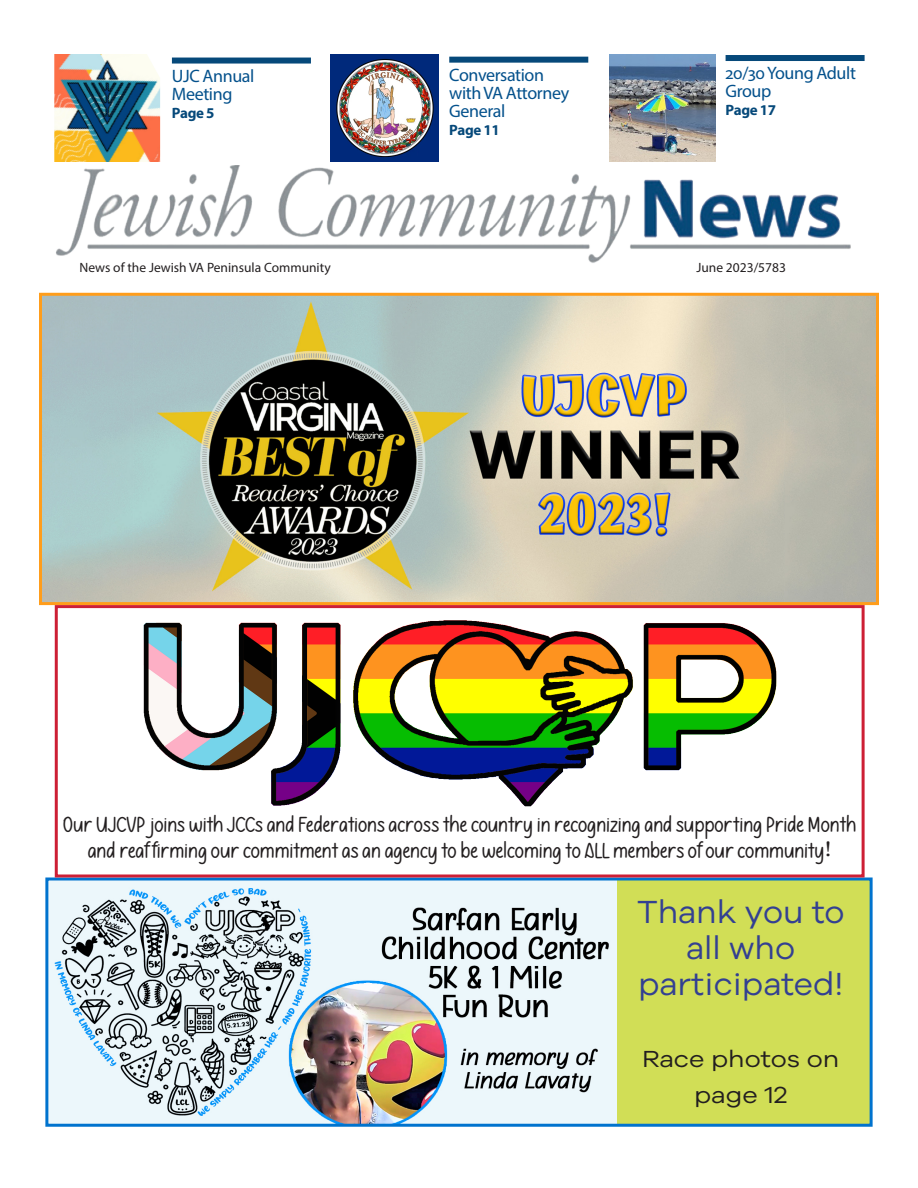
<style>
.page{position:relative;width:918px;height:1188px;background:#fff}
.page>*{position:absolute;margin:0;border:0;box-sizing:border-box;transform-origin:0 0}
.t1{font:33px "Galyon";color:#334092}
.t2{font:24px/36px "Galyon";color:#231f20;text-align:center;scale:1.1 1}
.t3{font:18px/25.2px "Joynoted Demo";color:#231f20;text-align:center;scale:1.05 1}
.TOC_head{font:18px/18px "Myriad Pro";letter-spacing:-.02em;color:#04518c}
.TOC_head-2{font:700 15px "Myriad Pro";letter-spacing:-.02em;color:#06497a}
.t4{font:13.5px "Myriad Pro";color:#231f20}
.s1{font-family:"Georgia";font-size:21px}
</style>
<div class="page">
<div style="left:172px;top:58px;width:139px;height:6px;background:#06497a"></div>
<img style="left:56px;top:165px;width:795px;height:98px">
<div style="left:726px;top:55px;width:139px;height:6px;background:#06497a"></div>
<div style="left:449px;top:57px;width:139px;height:6px;background:#06497a"></div>
<img style="left:331px;top:54px;width:108px;height:108px">
<img style="left:54px;top:54px;width:106px;height:108px">
<img style="left:609px;top:54px;width:106px;height:108px">
<img style="left:143px;top:620px;width:634px;height:187px">
<div style="left:610px;top:879px;width:261px;height:246px;background:#d1de56"></div>
<img style="left:49px;top:882px;width:568px;height:241px">
<div style="left:45px;top:878px;width:828px;height:249px;border:3px solid #0073ce"></div>
<img style="left:43px;top:297px;width:832px;height:304px">
<div style="left:39px;top:293px;width:840px;height:312px;border:3px solid #ff9d1b"></div>
<div style="left:55px;top:605px;width:810px;height:273px;border:3px solid #cd1f35"></div>
<p class="TOC_head" style="left:172px;top:66px;width:84px">UJC Annual<br>Meeting</p>
<p class="TOC_head-2" style="left:172px;top:103px;width:44px">Page 5</p>
<p class="t4" style="left:80px;top:259px;width:253px">News of the Jewish VA Peninsula Community</p>
<p class="TOC_head" style="left:449px;top:65px;width:121px">Conversation with VA Attorney<br>General</p>
<p class="TOC_head-2" style="left:449px;top:120px;width:52px">Page 11</p>
<p class="TOC_head" style="left:726px;top:64px;width:132px">20/30 Young Adult<br>Group</p>
<p class="TOC_head-2" style="left:726px;top:100px;width:52px">Page 17</p>
<p class="t4" style="left:696px;top:259px;width:91px">June 2023/5783</p>
<p class="t3" style="left:63px;top:812px;width:757px">Our UJCVP joins with JCCs and Federations across the country in recognizing and supporting Pride Month and reaf firming our commitment as an agency to be welcoming to ALL members of our community<span class="s1">!</span></p>
<p class="t1" style="left:637px;top:888px;width:209px">Thank you to</p>
<p class="t1" style="left:686px;top:924px;width:110px">all who</p>
<p class="t1" style="left:638px;top:960px;width:207px">participated!</p>
<p class="t2" style="left:642px;top:1039px;width:181px">Race photos on page 12</p>
</div>
